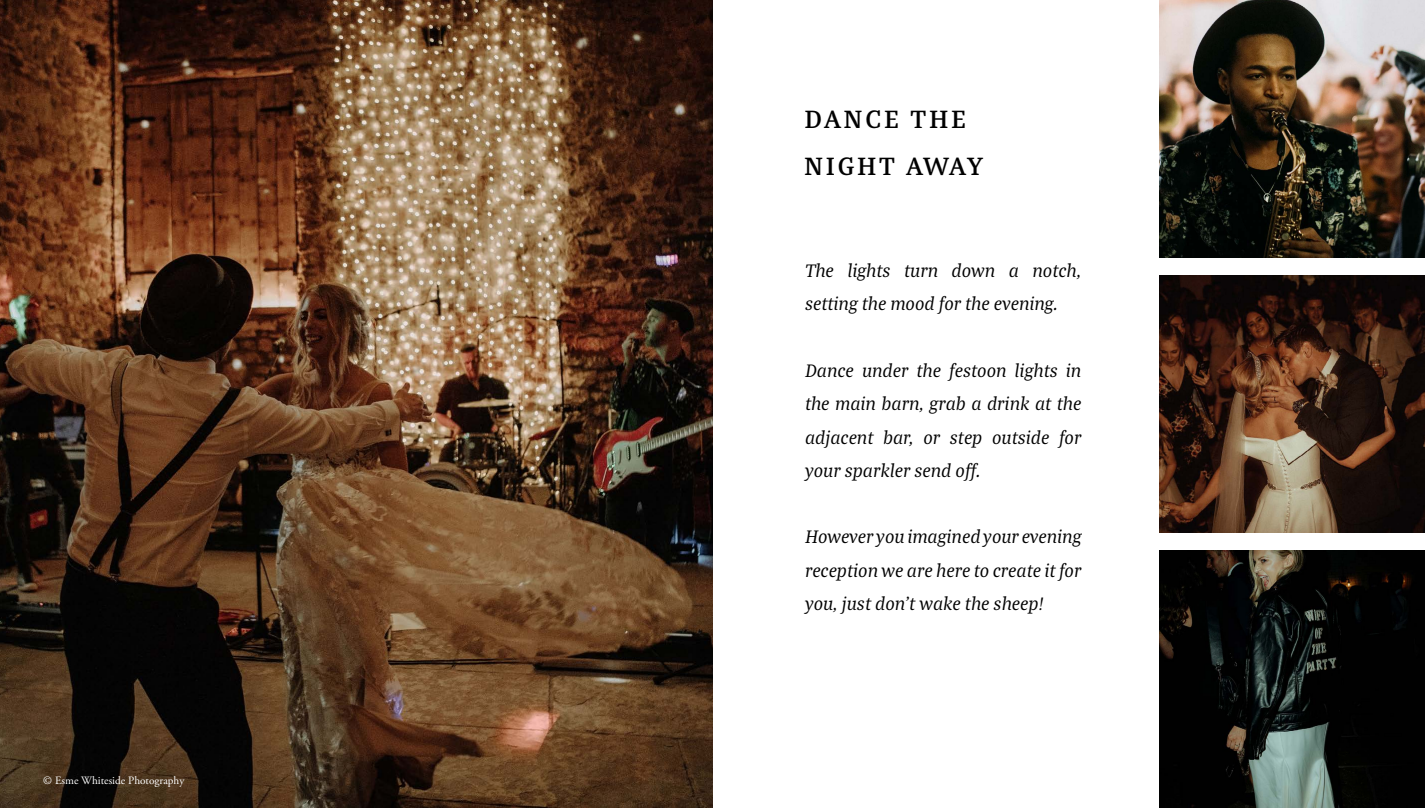
<style>
.page{position:relative;width:1425px;height:808px;background:#fff}
.page>*{position:absolute;margin:0;border:0;box-sizing:border-box;transform-origin:0 0}
.t1{font:600 27px/47.8px "Bagatela";letter-spacing:.1em;color:#000}
.t2{font:italic 19.5px/33.3px "Bagatela";color:#000;text-align:justify}
.t3{font:11.25px "Adobe Garamond Pro";color:#fff}
</style>
<div class="page">
<img style="left:0;top:0;width:712px;height:808px">
<img style="left:1159px;top:0;width:265px;height:257px">
<img style="left:1159px;top:275px;width:265px;height:258px">
<img style="left:1159px;top:551px;width:265px;height:257px">
<p class="t3" style="left:43px;top:774px;width:142px">© Esme Whiteside Photography</p>
<h1 class="t1" style="left:804px;top:93px;width:180px">DANCE THE<br>NIGHT AWAY</h1>
<p class="t2" style="left:805px;top:253px;width:278px">The lights turn down a notch, setting the mood for the evening.</p>
<p class="t2" style="left:805px;top:353px;width:278px">Dance under the festoon lights in the main barn, grab a drink at the adjacent bar, or step outside for your sparkler send off.</p>
<p class="t2" style="left:805px;top:519px;width:278px">However you imagined your evening reception we are here to create it for you, just don’t wake the sheep!</p>
</div>
